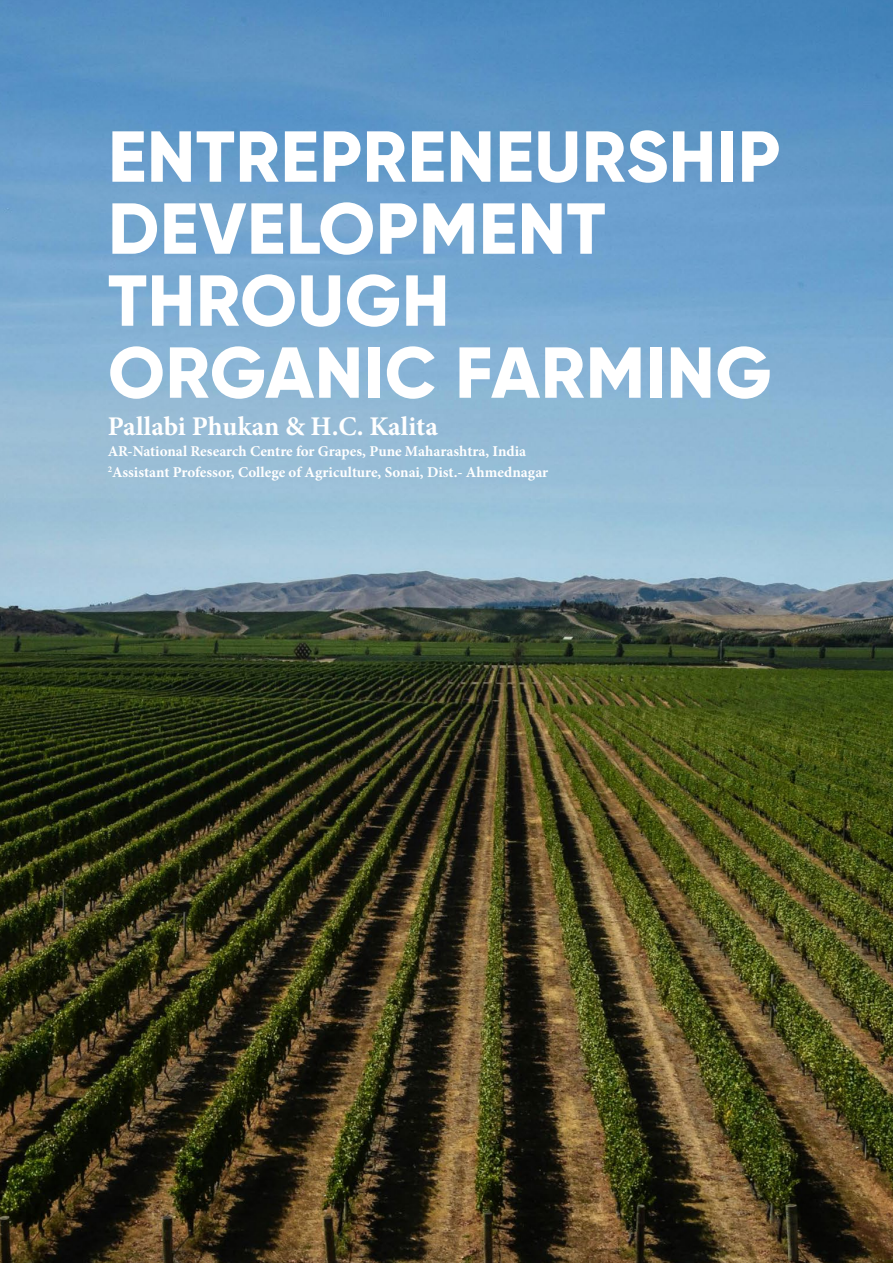
<style>
.page{position:relative;width:893px;height:1263px;background:#fff}
.page>*{position:absolute;margin:0;border:0;box-sizing:border-box;transform-origin:0 0}
.t1{font:800 72px/72px "Gilroy";letter-spacing:.01em;color:#fff}
.t2{font:700 27px "Minion Pro";color:#fff}
.t3{font:700 15px "Minion Pro";color:#fff}
</style>
<div class="page">
<img style="left:0;top:0;width:893px;height:1263px">
<p class="t1" style="left:108px;top:120px;width:674px">ENTREPRENEURSHIP<br>DEVELOPMENT<br>THROUGH<br>ORGANIC FARMING</p>
<p class="t2" style="left:108px;top:407px;width:332px">Pallabi Phukan &amp; H.C. Kalita</p>
<p class="t3" style="left:108px;top:440px;width:420px">AR-National Research Centre for Grapes, Pune Maharashtra, India</p>
<p class="t3" style="left:108px;top:461px;width:442px"><sup>2</sup>Assistant Professor, College of Agriculture, Sonai, Dist.- Ahmednagar</p>
</div>
